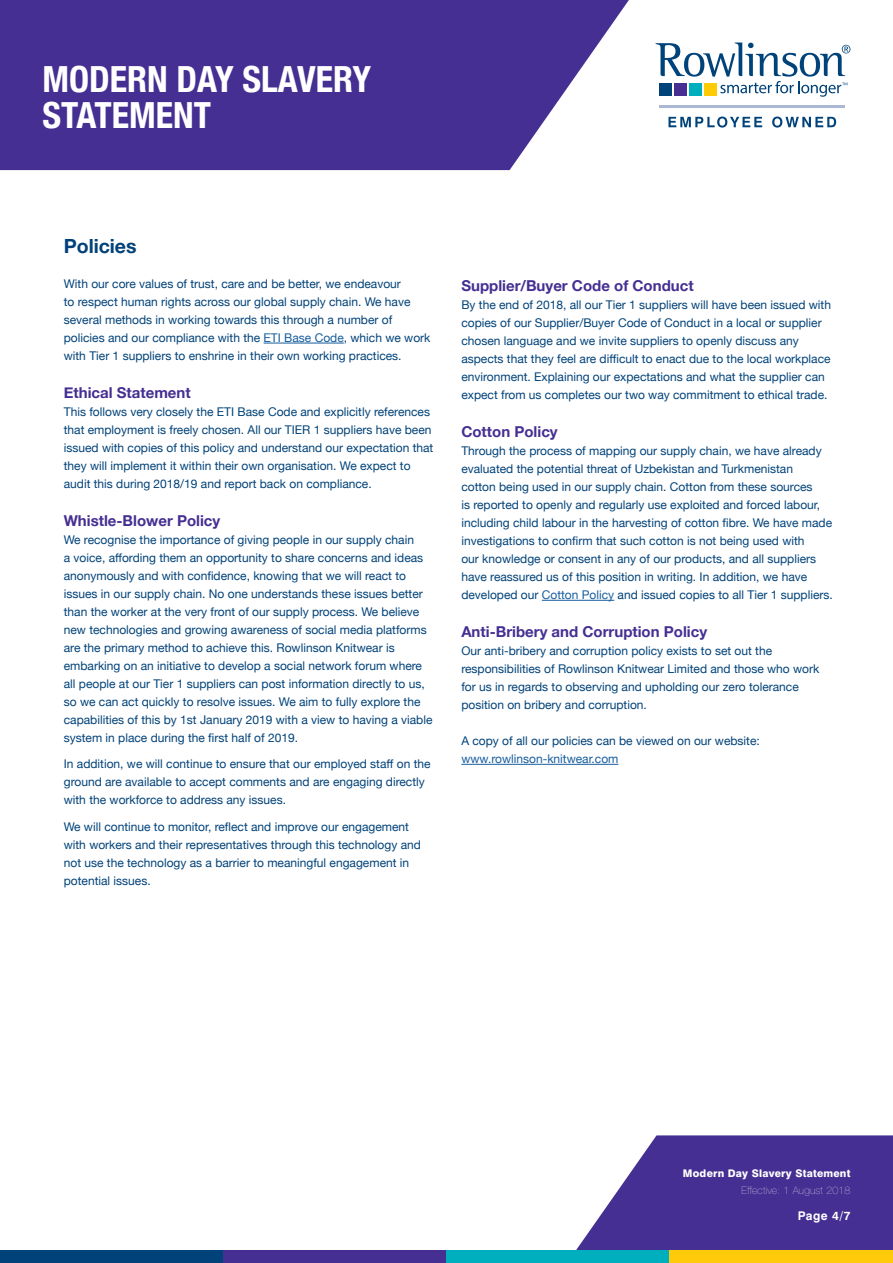
<style>
.page{position:relative;width:893px;height:1263px;background:#fff}
.page>*{position:absolute;margin:0;border:0;box-sizing:border-box;transform-origin:0 0}
.t1{font:700 condensed 36px/36px "Helvetica Neue";color:#fff}
.t2{font:700 19.5px "Helvetica Neue";color:#004279}
.t3{font:700 15px "Helvetica Neue";color:#452f92}
.t4{font:12px/18px "Helvetica Neue";color:#004279}
.t5{font:700 12px "Swiss 721 BT";color:#fff}
.t6{font:800 10.5px/16.5px "Swiss 721 BT";letter-spacing:.02em;color:#fff;text-align:right}
.s1{color:#175d9e}
.s2{font-family:"Helvetica Neue";font-weight:200}
</style>
<div class="page">
<svg style="left:0;top:0;width:629px;height:170px;background:#56429c"></svg>
<svg style="left:576px;top:1135px;width:317px;height:115px;background:#5d4aa0"></svg>
<div style="left:0;top:1250px;width:223px;height:13px;background:#004279"></div>
<div style="left:223px;top:1250px;width:223px;height:13px;background:#452f92"></div>
<div style="left:446px;top:1250px;width:224px;height:13px;background:#00afbd"></div>
<div style="left:670px;top:1250px;width:223px;height:13px;background:#feca0a"></div>
<svg style="left:656px;top:43px;width:194px;height:54px"></svg>
<svg style="left:668px;top:117px;width:94px;height:11px"></svg>
<svg style="left:772px;top:117px;width:64px;height:11px"></svg>
<hr style="left:659px;top:105px;width:186px;height:3px;background:#abb8d4">
<hr style="left:264px;top:343px;width:80px;height:1px;background:#175d9e">
<hr style="left:542px;top:600px;width:72px;height:1px;background:#175d9e">
<hr style="left:461px;top:764px;width:157px;height:1px;background:#175d9e">
<p class="t1" style="left:43px;top:58px;width:330px">MODERN DAY SLAVERY<br>STATEMENT</p>
<p class="t2" style="left:64px;top:231px;width:74px">Policies</p>
<p class="t4" style="left:64px;top:275px;width:368px">With our core values of trust, care and be better, we endeavour<br>to respect human rights across our global supply chain. We have several methods in working towards this through a number of policies and our compliance with the <span class="s1">ETI Base Code</span>, which we work with Tier 1 suppliers to enshrine in their own working practices.</p>
<p class="t3" style="left:64px;top:381px;width:128px">Ethical Statement</p>
<p class="t4" style="left:64px;top:403px;width:371px">This follows very closely the ETI Base Code and explicitly references that employment is freely chosen. All our TIER 1 suppliers have been issued with copies of this policy and understand our expectation that they will implement it within their own organisation. We expect to audit this during 2018/19 and report back on compliance.</p>
<p class="t3" style="left:64px;top:509px;width:158px">Whistle-Blower Policy</p>
<p class="t4" style="left:64px;top:531px;width:370px">We recognise the importance of giving people in our supply chain<br>a voice, affording them an opportunity to share concerns and ideas anonymously and with confidence, knowing that we will react to issues in our supply chain. No one understands these issues better than the worker at the very front of our supply process. We believe new technologies and growing awareness of social media platforms are the primary method to achieve this. Rowlinson Knitwear is embarking on an initiative to develop a social network forum where all people at our Tier 1 suppliers can post information directly to us, so we can act quickly to resolve issues. We aim to fully explore the capabilities of this by 1st January 2019 with a view to having a viable system in place during the first half of 2019.</p>
<p class="t4" style="left:64px;top:756px;width:368px">In addition, we will continue to ensure that our employed staff on the ground are available to accept comments and are engaging directly with the workforce to address any issues.</p>
<p class="t4" style="left:64px;top:818px;width:359px">We will continue to monitor, reflect and improve our engagement with workers and their representatives through this technology and not use the technology as a barrier to meaningful engagement in potential issues.</p>
<p class="t3" style="left:461px;top:274px;width:234px">Supplier/Buyer Code of Conduct</p>
<p class="t4" style="left:461px;top:296px;width:371px">By the end of 2018, all our Tier 1 suppliers will have been issued with copies of our Supplier/Buyer Code of Conduct in a local or supplier chosen language and we invite suppliers to openly discuss any aspects that they feel are difficult to enact due to the local workplace environment. Explaining our expectations and what the supplier can expect from us completes our two way commitment to ethical trade.</p>
<p class="t3" style="left:461px;top:420px;width:98px">Cotton Policy</p>
<p class="t4" style="left:461px;top:442px;width:373px">Through the process of mapping our supply chain, we have already evaluated the potential threat of Uzbekistan and Turkmenistan<br>cotton being used in our supply chain. Cotton from these sources<br>is reported to openly and regularly use exploited and forced labour, including child labour in the harvesting of cotton fibre. We have made investigations to confirm that such cotton is not being used with<br>our knowledge or consent in any of our products, and all suppliers have reassured us of this position in writing. In addition, we have developed our <span class="s1">Cotton Policy</span> and issued copies to all Tier 1 suppliers.</p>
<p class="t3" style="left:461px;top:620px;width:247px">Anti-Bribery and Corruption Policy</p>
<p class="t4" style="left:461px;top:642px;width:360px">Our anti-bribery and corruption policy exists to set out the responsibilities of Rowlinson Knitwear Limited and those who work for us in regards to observing and upholding our zero tolerance position on bribery and corruption.</p>
<p class="t4" style="left:461px;top:732px;width:300px">A copy of all our policies can be viewed on our website: <span class="s1">www.rowlinson-knitwear.com</span></p>
<p class="t6" style="left:683px;top:1165px;width:169px">Modern Day Slavery Statement<br><span class="s2">Effective: 1 August 2018</span></p>
<p class="t5" style="left:798px;top:1209px;width:54px">Page 4/7</p>
</div>
